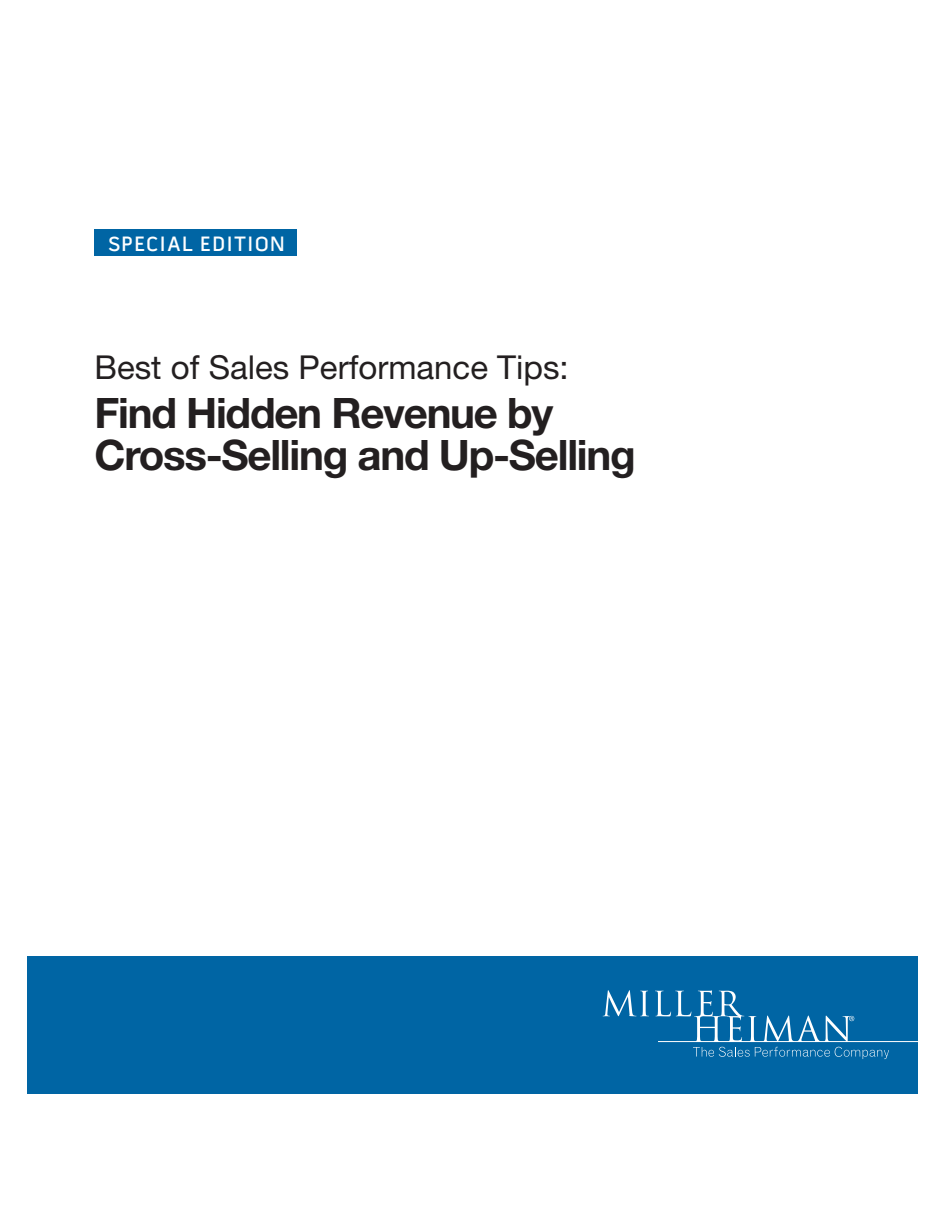
<style>
.page{position:relative;width:945px;height:1215px;background:#fff}
.page>*{position:absolute;margin:0;border:0;box-sizing:border-box;transform-origin:0 0}
.t1{font:700 42px/42px "Helvetica Neue";letter-spacing:-.03em;color:#231f20}
.t2{font:33px "Helvetica Neue";color:#231f20}
.t3{font:600 21px "Pill Gothic 600 mg";letter-spacing:.07em;color:#fff}
</style>
<div class="page">
<div style="left:27px;top:956px;width:891px;height:138px;background:#0065a4"></div>
<svg style="left:603px;top:990px;width:46px;height:26px"></svg>
<svg style="left:655px;top:990px;width:263px;height:69px"></svg>
<div style="left:94px;top:230px;width:203px;height:26px;background:#0065a4"></div>
<p class="t3" style="left:108px;top:231px;width:178px">SPECIAL EDITION</p>
<p class="t2" style="left:94px;top:348px;width:476px">Best of Sales Performance Tips:</p>
<p class="t1" style="left:94px;top:391px;width:543px">Find Hidden Revenue by<br>Cross-Selling and Up-Selling</p>
</div>
